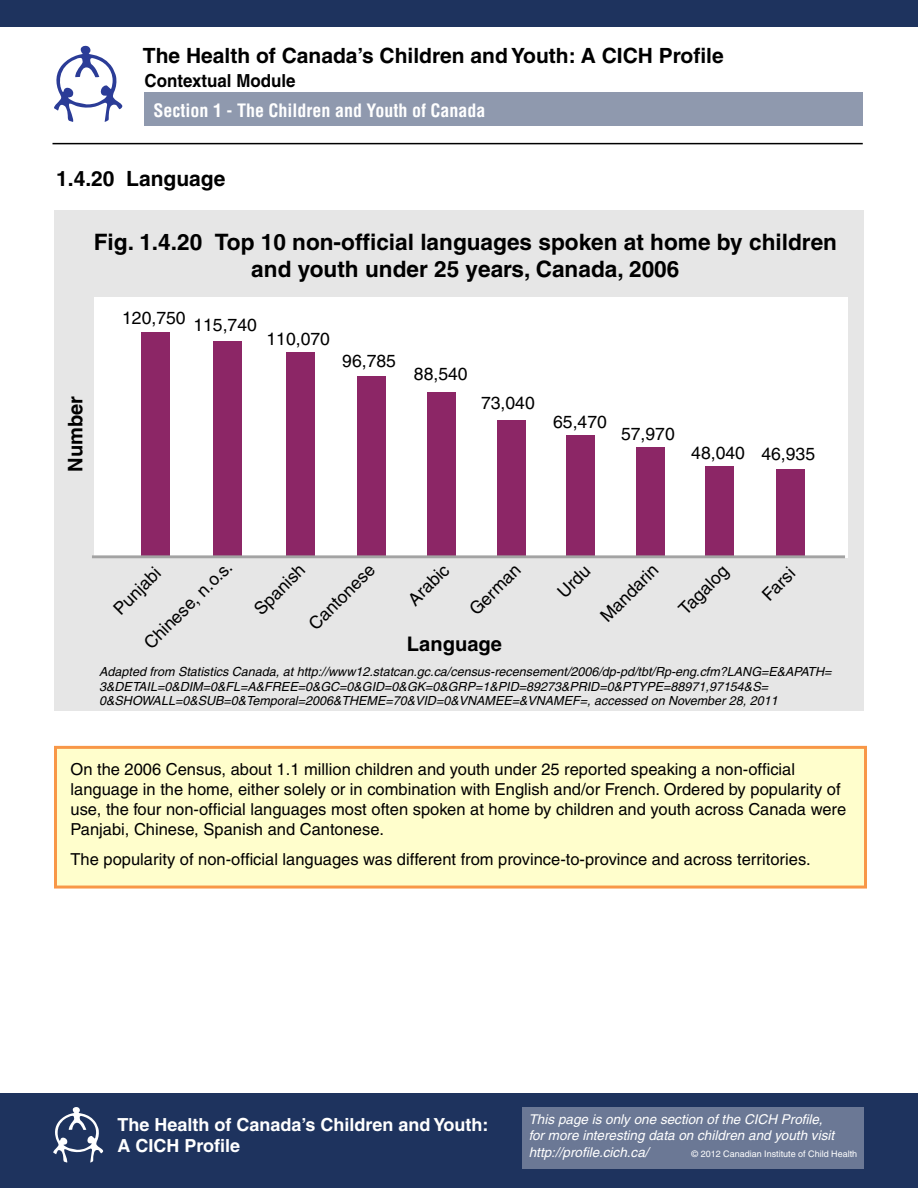
<style>
.page{position:relative;width:918px;height:1188px;background:#fff}
.page>*{position:absolute;margin:0;border:0;box-sizing:border-box;transform-origin:0 0}
.t1{font:700 22.65px/26.8px "Helvetica";color:#000;text-align:center}
.t2{font:700 21px "Helvetica";color:#000}
.t3{font:700 20.1px "Helvetica";color:#000}
.t4{font:700 18px/21.6px "Helvetica";color:#fff}
.t5{font:700 condensed 18px "Helvetica";color:#fff}
.t6{font:700 18px "Helvetica";color:#000;scale:.94 1}
.t7{font:17.55px "Helvetica";color:#000}
.t8{font:16.5px/19.8px "Helvetica";color:#000}
.t9{font:italic 13.5px/16.2px "Helvetica";color:#fff}
.t10{font:italic 12.6px/14.5px "Helvetica";color:#000}
.t11{font:9px "Helvetica";color:#fff}
</style>
<div class="page">
<div style="left:0;top:1093px;width:918px;height:95px;background:#1e335e"></div>
<svg style="left:53px;top:1107px;width:50px;height:56px"></svg>
<svg style="left:54px;top:46px;width:68px;height:76px"></svg>
<div style="left:522px;top:1107px;width:342px;height:62px;background:#6b7895"></div>
<hr style="left:52px;top:143px;width:811px;height:1px;background:#000">
<div style="left:0;top:0;width:918px;height:27px;background:#1e335e"></div>
<div style="left:145px;top:92px;width:718px;height:34px;background:#8f99ae"></div>
<div style="left:56px;top:747px;width:810px;height:140px;background:#fffecc"></div>
<div style="left:54px;top:746px;width:813px;height:143px;border:3px solid #f89747"></div>
<div style="left:54px;top:210px;width:810px;height:501px;background:#e6e6e6"></div>
<div style="left:94px;top:297px;width:754px;height:261px;background:#fff"></div>
<div style="left:141px;top:332px;width:29px;height:224px;background:#8c2666"></div>
<div style="left:213px;top:341px;width:29px;height:215px;background:#8c2666"></div>
<div style="left:286px;top:352px;width:29px;height:204px;background:#8c2666"></div>
<div style="left:357px;top:377px;width:28px;height:179px;background:#8c2666"></div>
<div style="left:427px;top:392px;width:29px;height:164px;background:#8c2666"></div>
<div style="left:497px;top:421px;width:29px;height:135px;background:#8c2666"></div>
<div style="left:566px;top:435px;width:29px;height:121px;background:#8c2666"></div>
<div style="left:636px;top:448px;width:29px;height:108px;background:#8c2666"></div>
<div style="left:705px;top:466px;width:29px;height:90px;background:#8c2666"></div>
<div style="left:776px;top:469px;width:29px;height:87px;background:#8c2666"></div>
<div style="left:92px;top:555px;width:753px;height:3px;border:1px solid #a3a3a3"></div>
<p class="t2" style="left:143px;top:43px;width:582px">The Health of Canada’s Children and Youth: A CICH Profile</p>
<p class="t6" style="left:145px;top:70px;width:162px">Contextual Module</p>
<p class="t5" style="left:154px;top:99px;width:334px">Section 1 - The Children and Youth of Canada</p>
<p class="t2" style="left:56px;top:165px;width:171px">1.4.20 Language</p>
<h1 class="t1" style="left:94px;top:228px;width:745px">Fig. 1.4.20 Top 10 non-official languages spoken at home by children and youth under 25 years, Canada, 2006</h1>
<p class="t7" style="left:122px;top:308px;width:65px">120,750</p>
<p class="t7" style="left:193px;top:315px;width:65px">115,740</p>
<p class="t7" style="left:266px;top:328px;width:65px">110,070</p>
<p class="t3" style="left:63px;top:472px;width:77px;rotate:-90deg">Number</p>
<p class="t7" style="left:342px;top:351px;width:55px">96,785</p>
<p class="t7" style="left:414px;top:364px;width:55px">88,540</p>
<p class="t7" style="left:481px;top:393px;width:55px">73,040</p>
<p class="t7" style="left:553px;top:411px;width:55px">65,470</p>
<p class="t7" style="left:621px;top:424px;width:55px">57,970</p>
<p class="t7" style="left:691px;top:442px;width:55px">48,040</p>
<p class="t7" style="left:761px;top:444px;width:55px">46,935</p>
<p class="t7" style="left:140px;top:639px;width:118px;rotate:-45deg">Chinese, n.o.s.</p>
<p class="t7" style="left:109px;top:605px;width:60px;rotate:-45deg">P unjabi</p>
<p class="t7" style="left:250px;top:605px;width:65px;rotate:-45deg">Spanish</p>
<p class="t7" style="left:305px;top:620px;width:87px;rotate:-45deg">Cantonese</p>
<p class="t7" style="left:404px;top:595px;width:51px;rotate:-45deg">Arabic</p>
<p class="t7" style="left:465px;top:605px;width:65px;rotate:-45deg">G erman</p>
<p class="t3" style="left:407px;top:632px;width:97px">Language</p>
<p class="t7" style="left:553px;top:588px;width:40px;rotate:-45deg">U rdu</p>
<p class="t7" style="left:596px;top:612px;width:75px;rotate:-45deg">M andarin</p>
<p class="t7" style="left:675px;top:604px;width:63px;rotate:-45deg">Tagalog</p>
<p class="t7" style="left:758px;top:590px;width:40px;rotate:-45deg">Farsi</p>
<p class="t10" style="left:99px;top:664px;width:737px">Adapted from Statistics Canada,athttp://www12.statcan.gc.ca/census-recensement/2006/dp-pd/tbt/Rp-eng.cfm?LANG=E&amp;APATH=<br>3&amp;DETAIL=0&amp;DIM=0&amp;FL=A&amp;FREE=0&amp;GC=0&amp;GID=0&amp;GK=0&amp;GRP=1&amp;PID=89273&amp;PRID=0&amp;PTYPE=88971,97154&amp;S=<br>0&amp;SHOWALL=0&amp;SUB=0&amp;Temporal=2006&amp;THEME=70&amp;VID=0&amp;VNAMEE=&amp;VNAMEF=,accessed on November28,2011</p>
<p class="t8" style="left:70px;top:759px;width:777px">On the 2006 Census, about 1.1 million children and youth under 25 reported speaking a non-official language in the home, either solely or in combination with English and/or French. Ordered by popularity of use, the four non-official languages most often spoken at home by children and youth across Canada were Panjabi, Chinese, Spanish and Cantonese.</p>
<p class="t8" style="left:70px;top:849px;width:742px">The popularity of non-official languages was different from province-to-province and across territories.</p>
<p class="t4" style="left:118px;top:1113px;width:373px">The Health of Canada’s Children and Youth:<br>A CICH Profile</p>
<p class="t9" style="left:529px;top:1111px;width:307px">This page is only one section of the CICH Profile, for more interesting data on children and youth visit http://profile.cich.ca/</p>
<p class="t11" style="left:692px;top:1149px;width:167px">© 2012 Canadian Institute of Child Health</p>
</div>
